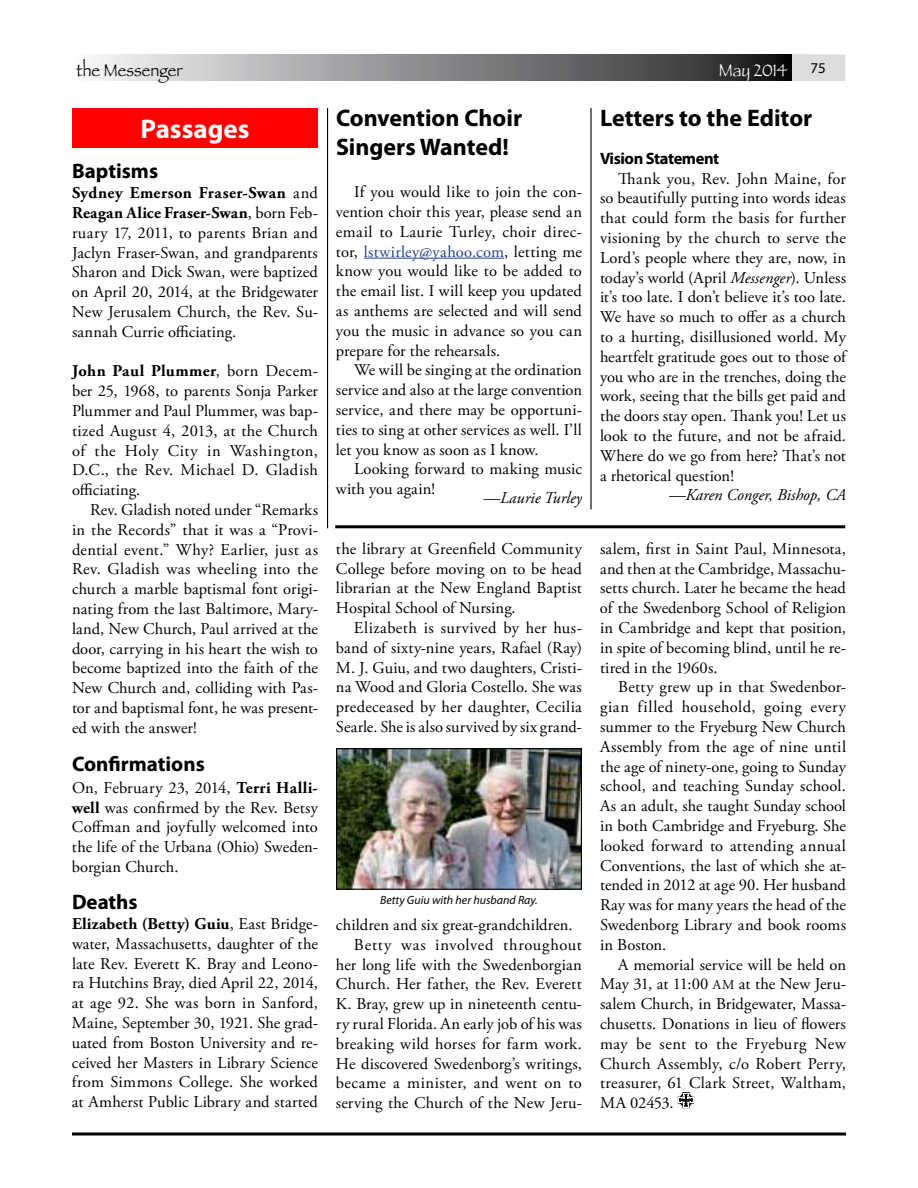
<style>
.page{position:relative;width:918px;height:1188px;background:#fff}
.page>*{position:absolute;margin:0;border:0;box-sizing:border-box;transform-origin:0 0}
.t1{font:700 27px "Myriad Pro";color:#fff}
.t2{font:700 24px/28.8px "Myriad Pro";color:#000}
.t3{font:700 21px "Myriad Pro";color:#000}
.t4{font:18px "Papyrus";color:#000;scale:.9 1}
.t5{font:18px "Papyrus";color:#fff;scale:.9 1}
.t6{font:16.5px/19.8px "Adobe Garamond Pro";letter-spacing:.01em;color:#000;text-align:justify}
.t7{font:italic 16.5px "Adobe Garamond Pro";color:#000}
.t8{font:16.5px "Adobe Garamond Pro";letter-spacing:.045em;color:#000}
.t9{font:700 16.5px "Myriad Pro";letter-spacing:-.025em;color:#000}
.t10{font:15px "Myriad Pro";color:#000}
.t11{font:italic 12px "Myriad Pro";color:#000}
.s1{font-weight:700}
.s2{color:#25408f}
.s3{font-style:italic}
.s4{font-size:13.5px}
</style>
<div class="page">
<svg style="left:95px;top:54px;width:697px;height:27px;background:#858688"></svg>
<svg style="left:792px;top:54px;width:53px;height:27px"></svg>
<svg style="left:72px;top:1132px;width:774px;height:4px;background:#3f3f3f"></svg>
<div style="left:72px;top:108px;width:246px;height:40px;background:#f00"></div>
<img style="left:338px;top:750px;width:242px;height:138px">
<div style="left:336px;top:748px;width:246px;height:142px;border:1px solid #000"></div>
<svg style="left:678px;top:1092px;width:16px;height:16px"></svg>
<hr style="left:335px;top:525px;width:510px;height:3px;background:#000">
<hr style="left:327px;top:108px;width:1px;height:420px;background:#000">
<hr style="left:364px;top:258px;width:140px;height:1px;background:#25408f">
<hr style="left:590px;top:108px;width:2px;height:401px;background:#000">
<p class="t4" style="left:76px;top:59px;width:119px">the Messenger</p>
<p class="t5" style="left:719px;top:59px;width:78px">May 2014</p>
<p class="t10" style="left:811px;top:59px;width:17px">75</p>
<h1 class="t1" style="left:141px;top:111px;width:110px">Passages</h1>
<p class="t3" style="left:72px;top:158px;width:88px">Baptisms</p>
<p class="t6" style="left:72px;top:184px;width:248px"><span class="s1">Sydney Emerson Fraser-Swan</span> and <span class="s1">Reagan Alice Fraser-Swan</span>, born Feb&shy;ruary 17, 2011, to parents Brian and Jaclyn Fraser-Swan, and grandparents Sharon and Dick Swan, were baptized on April 20, 2014, at the Bridgewater New Jerusalem Church, the Rev. Su&shy;sannah Currie officiating.</p>
<p class="t6" style="left:72px;top:362px;width:248px"><span class="s1">John Paul Plummer</span>, born Decem&shy;ber 25, 1968, to parents Sonja Parker Plummer and Paul Plummer, was bap&shy;tized August 4, 2013, at the Church of the Holy City in Washington, D.C., the Rev. Michael D. Gladish officiating.</p>
<p class="t6" style="left:72px;top:500px;width:248px;text-indent:18px">Rev. Gladish noted under “Remarks in the Records” that it was a “Provi&shy;dential event.” Why? Earlier, just as Rev. Gladish was wheeling into the church a marble baptismal font origi&shy;nating from the last Baltimore, Mary&shy;land, New Church, Paul arrived at the door, carrying in his heart the wish to become baptized into the faith of the New Church and, colliding with Pas&shy;tor and baptismal font, he was present&shy;ed with the answer!</p>
<p class="t3" style="left:72px;top:751px;width:134px">Confirmations</p>
<p class="t6" style="left:72px;top:778px;width:248px">On, February 23, 2014, <span class="s1">Terri Halli&shy;well</span> was confirmed by the Rev. Betsy Coffman and joyfully welcomed into the life of the Urbana (Ohio) Sweden&shy;borgian Church.</p>
<p class="t3" style="left:72px;top:888px;width:67px">Deaths</p>
<p class="t6" style="left:72px;top:914px;width:248px"><span class="s1">Elizabeth (Betty) Guiu</span>, East Bridge&shy;water, Massachusetts, daughter of the late Rev. Everett K. Bray and Leono&shy;ra Hutchins Bray, died April 22, 2014, at age 92. She was born in Sanford, Maine, September 30, 1921. She grad&shy;uated from Boston University and re&shy;ceived her Masters in Library Science from Simmons College. She worked at Amherst Public Library and started</p>
<h2 class="t2" style="left:336px;top:103px;width:188px">Convention Choir<br>Singers Wanted!</h2>
<p class="t6" style="left:336px;top:183px;width:248px;text-indent:18px">If you would like to join the con&shy;vention choir this year, please send an email to Laurie Turley, choir direc&shy;tor, <span class="s2">lstwirley@yahoo.com</span>, letting me know you would like to be added to the email list. I will keep you updated as anthems are selected and will send you the music in advance so you can prepare for the rehearsals.</p>
<p class="t6" style="left:336px;top:361px;width:248px;text-indent:18px">We will be singing at the ordination service and also at the large convention service, and there may be opportuni&shy;ties to sing at other services as well. I’ll let you know as soon as I know.</p>
<p class="t6" style="left:336px;top:460px;width:247px;text-indent:18px">Looking forward to making music with you again!</p>
<h2 class="t2" style="left:600px;top:103px;width:214px">Letters to the Editor</h2>
<p class="t9" style="left:600px;top:147px;width:121px">Vision Statement</p>
<p class="t6" style="left:600px;top:169px;width:248px;text-indent:18px">Thank you, Rev. John Maine, for so beautifully putting into words ideas that could form the basis for further visioning by the church to serve the Lord’s people where they are, now, in today’s world (April <span class="s3">Messenger</span>). Unless it’s too late. I don’t believe it’s too late.<br>We have so much to offer as a church to a hurting, disillusioned world. My heartfelt gratitude goes out to those of you who are in the trenches, doing the work, seeing that the bills get paid and the doors stay open. Thank you! Let us look to the future, and not be afraid.<br>Where do we go from here? That’s not a rhetorical question!</p>
<p class="t7" style="left:669px;top:485px;width:178px">—Karen Conger, Bishop, CA</p>
<p class="t7" style="left:484px;top:488px;width:100px">—Laurie Turley</p>
<p class="t6" style="left:600px;top:539px;width:248px">salem, first in Saint Paul, Minnesota, and then at the Cambridge, Massachu&shy;setts church. Later he became the head of the Swedenborg School of Religion in Cambridge and kept that position, in spite of becoming blind, until he re&shy;tired in the 1960s.</p>
<p class="t6" style="left:600px;top:678px;width:248px;text-indent:18px">Betty grew up in that Swedenbor&shy;gian filled household, going every summer to the Fryeburg New Church Assembly from the age of nine until the age of ninety-one, going to Sunday school, and teaching Sunday school.<br>As an adult, she taught Sunday school in both Cambridge and Fryeburg. She looked forward to attending annual Conventions, the last of which she at&shy;tended in 2012 at age 90. Her husband Ray was for many years the head of the Swedenborg Library and book rooms in Boston.</p>
<p class="t6" style="left:600px;top:955px;width:248px;text-indent:18px">A memorial service will be held on May 31, at 11:00 <span class="s4">AM</span> at the New Jeru&shy;salem Church, in Bridgewater, Massa&shy;chusetts. Donations in lieu of flowers may be sent to the Fryeburg New Church Assembly, c/o Robert Perry, treasurer, 61 Clark Street, Waltham, MA 02453.</p>
<p class="t6" style="left:336px;top:539px;width:247px">the library at Greenfield Community College before moving on to be head librarian at the New England Baptist Hospital School of Nursing.</p>
<p class="t6" style="left:336px;top:618px;width:248px;text-indent:18px">Elizabeth is survived by her hus&shy;band of sixty-nine years, Rafael (Ray)<br>M. J. Guiu, and two daughters, Cristi&shy;na Wood and Gloria Costello. She was predeceased by her daughter, Cecilia Searle. She is also survived by six grand-</p>
<p class="t11" style="left:380px;top:893px;width:159px">Betty Guiu with her husband Ray.</p>
<p class="t6" style="left:336px;top:915px;width:238px">children and six great-grandchildren.</p>
<p class="t8" style="left:354px;top:935px;width:229px">Betty was involved throughout</p>
<p class="t6" style="left:336px;top:955px;width:248px">her long life with the Swedenborgian</p>
<p class="t6" style="left:336px;top:975px;width:247px">Church. Her father, the Rev. Everett</p>
<p class="t6" style="left:336px;top:995px;width:247px">K. Bray, grew up in nineteenth centu-</p>
<p class="t6" style="left:336px;top:1014px;width:247px">ry rural Florida. An early job of his was</p>
<p class="t6" style="left:336px;top:1034px;width:247px">breaking wild horses for farm work.</p>
<p class="t6" style="left:336px;top:1054px;width:247px">He discovered Swedenborg’s writings,</p>
<p class="t6" style="left:336px;top:1074px;width:247px">became a minister, and went on to</p>
<p class="t6" style="left:336px;top:1094px;width:248px">serving the Church of the New Jeru-</p>
</div>
